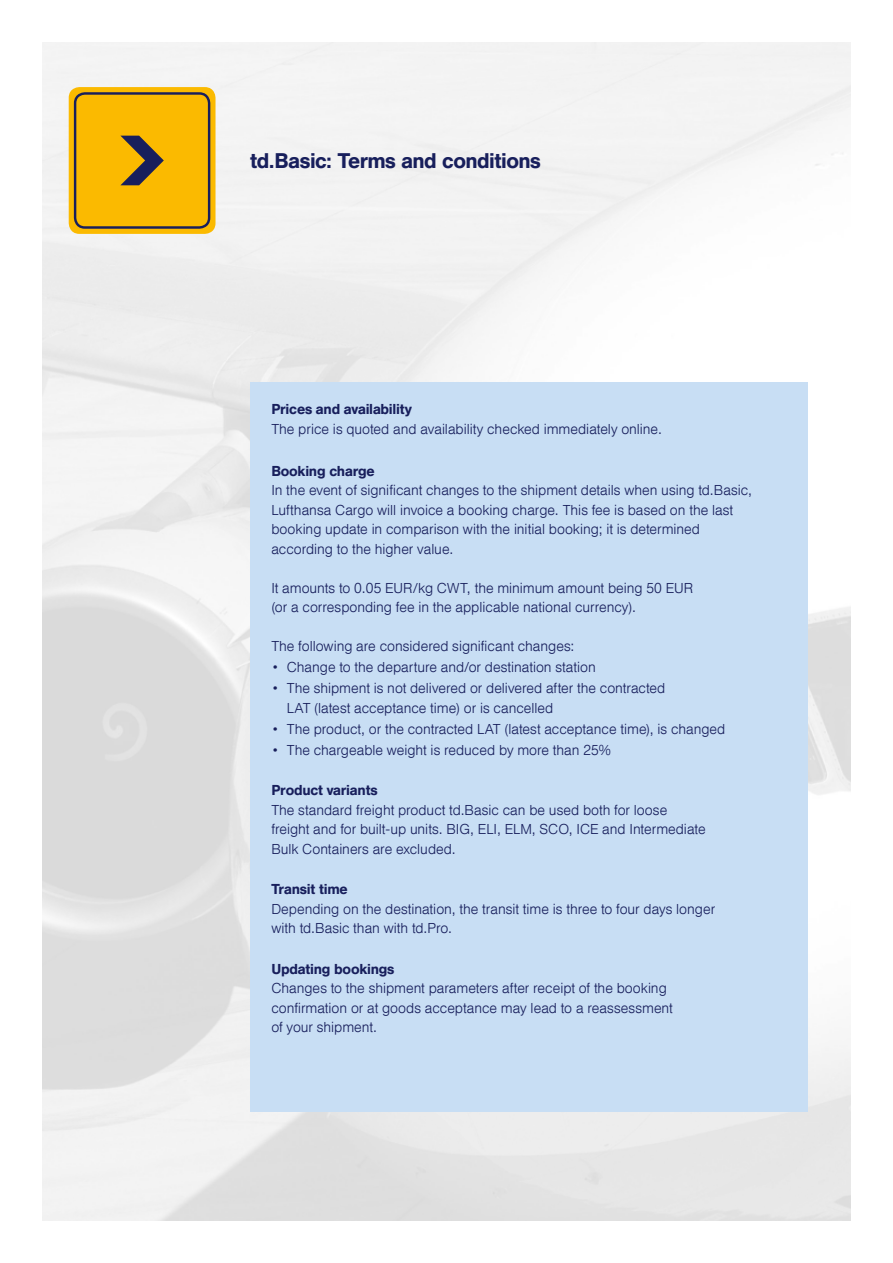
<style>
.page{position:relative;width:893px;height:1263px;background:#fff}
.page>*{position:absolute;margin:0;border:0;box-sizing:border-box;transform-origin:0 0}
.t1{font:500 21px "Helvetica DLH";color:#181f5c}
.t2{font:300 14.25px/19.5px "Helvetica DLH";letter-spacing:.005em;color:#181f5c}
.t3{font:500 14.25px "Helvetica DLH";letter-spacing:.005em;color:#181f5c}
</style>
<div class="page">
<img style="left:43px;top:43px;width:807px;height:1177px">
<div style="left:69px;top:87px;width:146px;height:147px;background:#fbba00;border-radius:11px"></div>
<div style="left:74px;top:92px;width:136px;height:137px;border:2px solid #181f5c;border-radius:10px"></div>
<svg style="left:121px;top:136px;width:43px;height:49px"></svg>
<div style="left:250px;top:383px;width:558px;height:729px;background:#c8def4"></div>
<h1 class="t1" style="left:250px;top:148px;width:292px">td.Basic: Terms and conditions</h1>
<p class="t3" style="left:271px;top:401px;width:142px">Prices and availability</p>
<p class="t2" style="left:271px;top:419px;width:392px">The price is quoted and availability checked immediately online.</p>
<p class="t3" style="left:271px;top:462px;width:105px">Booking charge</p>
<p class="t2" style="left:271px;top:480px;width:482px">In the event of significant changes to the shipment details when using td.Basic, Lufthansa Cargo will invoice a booking charge. This fee is based on the last booking update in comparison with the initial booking; it is determined according to the higher value.</p>
<p class="t2" style="left:271px;top:578px;width:423px">It amounts to 0.05 EUR/kg CWT, the minimum amount being 50 EUR (or a corresponding fee in the applicable national currency).</p>
<p class="t2" style="left:271px;top:636px;width:305px">The following are considered significant changes:</p>
<p class="t2" style="left:271px;top:657px;width:326px">• Change to the departure and/or destination station</p>
<p class="t2" style="left:287px;top:678px;width:380px;text-indent:-15px">• The shipment is not delivered or delivered after the contracted<br>LAT (latest acceptance time) or is cancelled</p>
<p class="t2" style="left:271px;top:719px;width:455px">• The product, or the contracted LAT (latest acceptance time), is changed</p>
<p class="t2" style="left:271px;top:740px;width:341px">• The chargeable weight is reduced by more than 25%</p>
<p class="t3" style="left:271px;top:782px;width:108px">Product variants</p>
<p class="t2" style="left:271px;top:800px;width:436px">The standard freight product td.Basic can be used both for loose freight and for built-up units. BIG, ELI, ELM, SCO, ICE and Intermediate<br>Bulk Containers are excluded.</p>
<p class="t3" style="left:271px;top:881px;width:78px">Transit time</p>
<p class="t2" style="left:271px;top:899px;width:445px">Depending on the destination, the transit time is three to four days longer with td.Basic than with td.Pro.</p>
<p class="t3" style="left:271px;top:960px;width:124px">Updating bookings</p>
<p class="t2" style="left:271px;top:978px;width:403px">Changes to the shipment parameters after receipt of the booking confirmation or at goods acceptance may lead to a reassessment of your shipment.</p>
</div>
